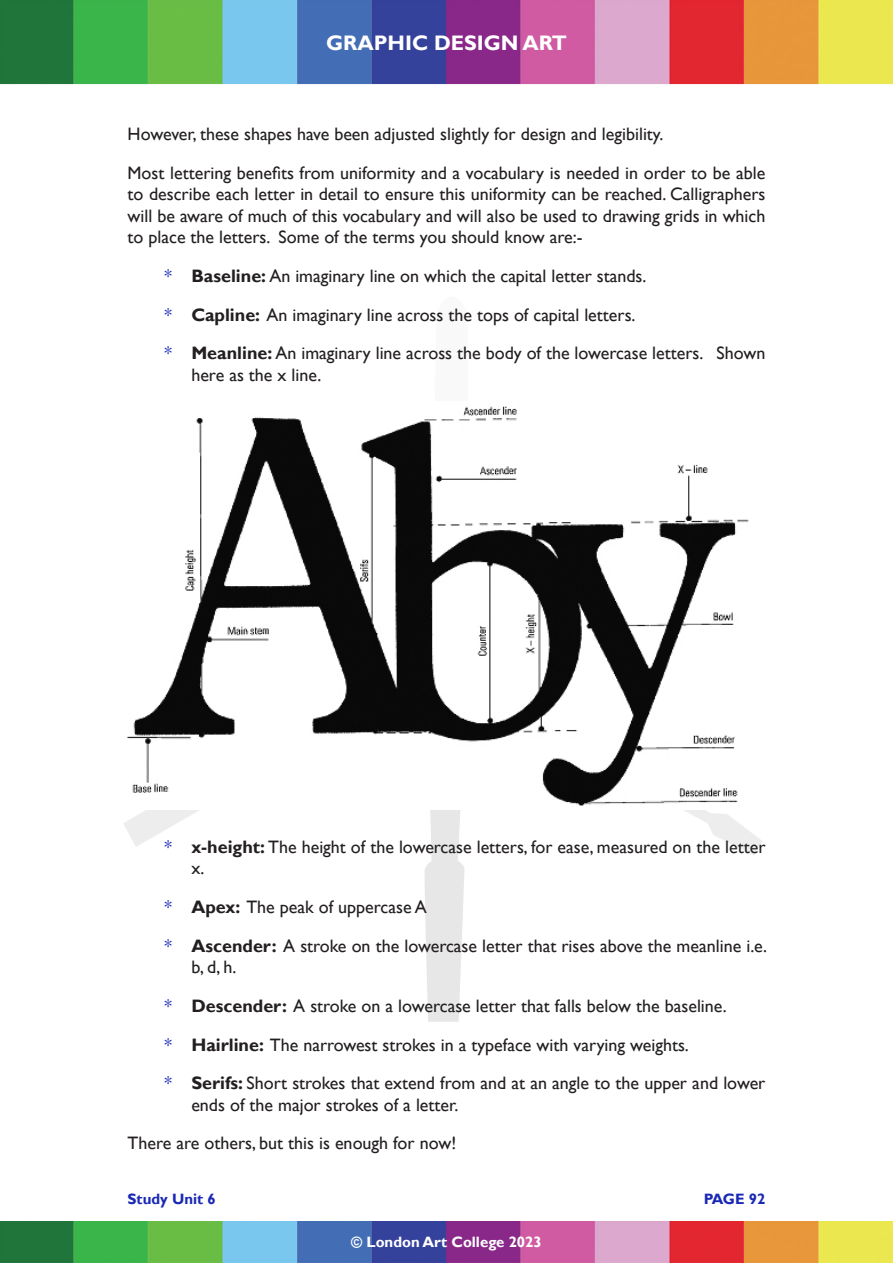
<style>
.page{position:relative;width:893px;height:1263px;background:#fff}
.page>*{position:absolute;margin:0;border:0;box-sizing:border-box;transform-origin:0 0}
.t1{font:700 21px "Gill Sans";color:#fff}
.t2{font:18px/38.5px "Gill Sans";color:#231f20}
.t3{font:700 15px "Gill Sans";color:#fff}
.t4{font:700 15px "Gill Sans";color:#1a29b5}
.s1{color:#1a29b5}
.s2{font-weight:700}
</style>
<div class="page">
<img style="left:0;top:0;width:893px;height:1263px">
<img style="left:0;top:85px;width:893px;height:1136px">
<img style="left:128px;top:401px;width:631px;height:409px">
<p class="t1" style="left:326px;top:30px;width:242px">GRAPHIC DESIGN ART</p>
<p class="t2" style="left:128px;top:115px;width:639px">However, these shapes have been adjusted slightly for design and legibility.<br>Most lettering benefits from uniformity and a vocabulary is needed in order to be able</p>
<p class="t2" style="left:128px;top:184px;width:639px;line-height:21.6px;text-align:justify">to describe each letter in detail to ensure this uniformity can be reached. Calligraphers will be aware of much of this vocabulary and will also be used to drawing grids in which to place the letters. Some of the terms you should know are:-</p>
<p class="t2" style="left:164px;top:257px;width:603px"><span class="s1">*</span> <span class="s2">Baseline:</span> An imaginary line on which the capital letter stands.<br><span class="s1">*</span> <span class="s2">Capline:</span> An imaginary line across the tops of capital letters.<br><span class="s1">*</span> <span class="s2">Meanline:</span> An imaginary line across the body of the lowercase letters. Shown</p>
<p class="t2" style="left:191px;top:356px;width:132px">here as the x line.</p>
<p class="t2" style="left:191px;top:836px;width:576px;line-height:21.6px;text-indent:-27px"><span class="s1">*</span> <span class="s2">x-height:</span> The height of the lowercase letters, for ease, measured on the letter x.</p>
<p class="t2" style="left:164px;top:888px;width:604px"><span class="s1">*</span> <span class="s2">Apex:</span> The peak of uppercase A<br><span class="s1">*</span> <span class="s2">Ascender:</span> A stroke on the lowercase letter that rises above the meanline i.e.</p>
<p class="t2" style="left:164px;top:948px;width:603px;text-indent:27px">b, d, h.<br><span class="s1">*</span> <span class="s2">Descender:</span> A stroke on a lowercase letter that falls below the baseline.<br><span class="s1">*</span> <span class="s2">Hairline:</span> The narrowest strokes in a typeface with varying weights.<br><span class="s1">*</span> <span class="s2">Serifs:</span> Short strokes that extend from and at an angle to the upper and lower</p>
<p class="t2" style="left:128px;top:1086px;width:332px;text-align:right">ends of the major strokes of a letter.<br>There are others, but this is enough for now!</p>
<p class="t4" style="left:128px;top:1190px;width:90px">Study Unit 6</p>
<p class="t3" style="left:351px;top:1233px;width:192px">© London Art College 2023</p>
<p class="t4" style="left:704px;top:1190px;width:63px">PAGE 92</p>
</div>
